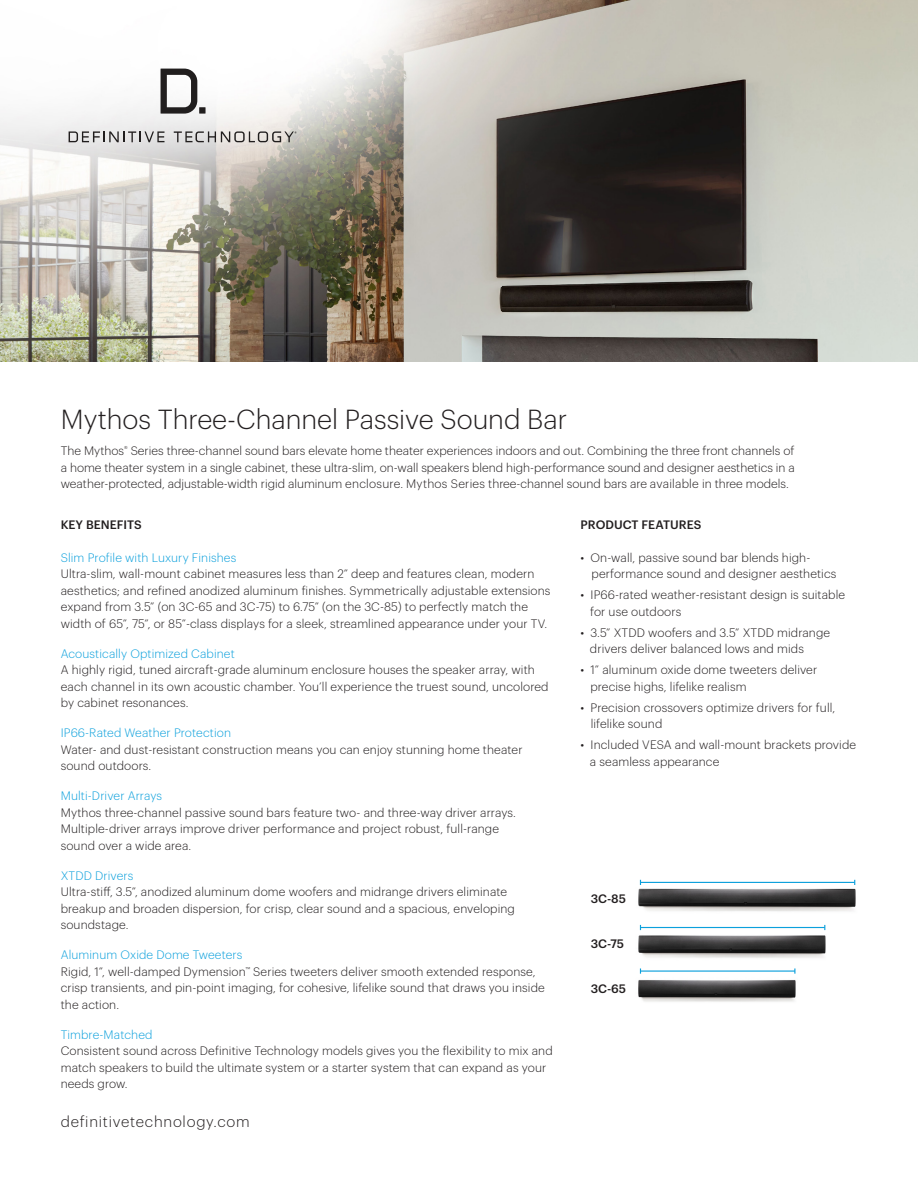
<style>
.page{position:relative;width:918px;height:1188px;background:#fff}
.page>*{position:absolute;margin:0;border:0;box-sizing:border-box;transform-origin:0 0}
.t1{font:300 27px "Graphik";color:#231f20}
.t2{font:300 15px "Graphik";letter-spacing:.05em;color:#231f20}
.t3{font:300 12px/16.5px "Graphik";letter-spacing:.01em;color:#231f20}
.t4{font:300 12px "Graphik";letter-spacing:.01em;color:#0ca0dc}
.t5{font:500 12px "Graphik";color:#231f20}
.s1{color:#0ca0dc}
</style>
<div class="page">
<img style="left:0;top:0;width:918px;height:362px">
<svg style="left:161px;top:69px;width:36px;height:45px"></svg>
<div style="left:199px;top:107px;width:7px;height:7px;background:#211e1e"></div>
<svg style="left:69px;top:131px;width:96px;height:11px"></svg>
<svg style="left:174px;top:131px;width:123px;height:11px"></svg>
<img style="left:638px;top:888px;width:218px;height:114px">
<hr style="left:640px;top:882px;width:215px;height:1px;background:#0ca0dc">
<hr style="left:640px;top:927px;width:185px;height:1px;background:#0ca0dc">
<hr style="left:640px;top:970px;width:155px;height:2px;background:#0ca0dc">
<p class="t1" style="left:61px;top:399px;width:508px">Mythos Three-Channel Passive Sound Bar</p>
<p class="t3" style="left:61px;top:442px;width:736px;text-align:justify">The Mythos<sup>®</sup> Series three-channel sound bars elevate home theater experiences indoors and out. Combining the three front channels of a home theater system in a single cabinet, these ultra-slim, on-wall speakers blend high-performance sound and designer aesthetics in a weather-protected, adjustable-width rigid aluminum enclosure. Mythos Series three-channel sound bars are available in three models.</p>
<p class="t5" style="left:581px;top:515px;width:122px">PRODUCT FEATURES</p>
<p class="t3" style="left:592px;top:548px;width:246px;text-indent:-11px">• On-wall, passive sound bar blends high&shy;performance sound and designer aesthetics</p>
<p class="t3" style="left:590px;top:586px;width:256px;text-indent:-10px">• IP66-rated weather-resistant design is suitable for use outdoors</p>
<p class="t3" style="left:590px;top:623px;width:242px;text-indent:-9px">• 3.5” XTDD woofers and 3.5” XTDD midrange drivers deliver balanced lows and mids</p>
<p class="t3" style="left:590px;top:661px;width:228px;text-indent:-10px">• 1” aluminum oxide dome tweeters deliver precise highs, lifelike realism</p>
<p class="t3" style="left:591px;top:698px;width:246px;text-indent:-10px">• Precision crossovers optimize drivers for full, lifelike sound</p>
<p class="t3" style="left:590px;top:736px;width:268px;text-indent:-9px">• Included VESA and wall-mount brackets provide a seamless appearance</p>
<p class="t5" style="left:61px;top:515px;width:82px">KEY BENEFITS</p>
<p class="t4" style="left:61px;top:549px;width:177px">Slim Profile with Luxury Finishes</p>
<p class="t3" style="left:61px;top:565px;width:491px">Ultra-slim, wall-mount cabinet measures less than 2” deep and features clean, modern aesthetics; and refined anodized aluminum finishes. Symmetrically adjustable extensions expand from 3.5” (on 3C-65 and 3C-75) to 6.75” (on the 3C-85) to perfectly match the width of 65”, 75”, or 85”-class displays for a sleek, streamlined appearance under your TV.</p>
<p class="t4" style="left:61px;top:645px;width:176px">Acoustically Optimized Cabinet</p>
<p class="t3" style="left:61px;top:661px;width:489px">A highly rigid, tuned aircraft-grade aluminum enclosure houses the speaker array, with each channel in its own acoustic chamber. You’ll experience the truest sound, uncolored by cabinet resonances.</p>
<p class="t4" style="left:61px;top:724px;width:172px">IP66-Rated Weather Protection</p>
<p class="t3" style="left:61px;top:740px;width:463px">Water- and dust-resistant construction means you can enjoy stunning home theater sound outdoors.</p>
<p class="t4" style="left:61px;top:787px;width:103px">Multi-Driver Arrays</p>
<p class="t3" style="left:61px;top:803px;width:457px">Mythos three-channel passive sound bars feature two- and three-way driver arrays.<br>Multiple-driver arrays improve driver performance and project robust, full-range sound over a wide area.</p>
<p class="t3" style="left:61px;top:866px;width:456px"><span class="s1">XTDD Drivers<br></span>Ultra-stiff, 3.5”, anodized aluminum dome woofers and midrange drivers eliminate breakup and broaden dispersion, for crisp, clear sound and a spacious, enveloping soundstage.</p>
<p class="t4" style="left:61px;top:946px;width:183px">Aluminum Oxide Dome Tweeters</p>
<p class="t3" style="left:61px;top:962px;width:486px">Rigid, 1”, well-damped Dymension<sup>™</sup> Series tweeters deliver smooth extended response, crisp transients, and pin-point imaging, for cohesive, lifelike sound that draws you inside the action.</p>
<p class="t4" style="left:61px;top:1026px;width:93px">Timbre-Matched</p>
<p class="t3" style="left:61px;top:1042px;width:493px">Consistent sound across Definitive Technology models gives you the flexibility to mix and match speakers to build the ultimate system or a starter system that can expand as your needs grow.</p>
<p class="t5" style="left:591px;top:889px;width:37px">3C-85</p>
<p class="t5" style="left:591px;top:934px;width:35px">3C-75</p>
<p class="t5" style="left:591px;top:979px;width:37px">3C-65</p>
<p class="t2" style="left:61px;top:1111px;width:190px">definitivetechnology.com</p>
</div>
